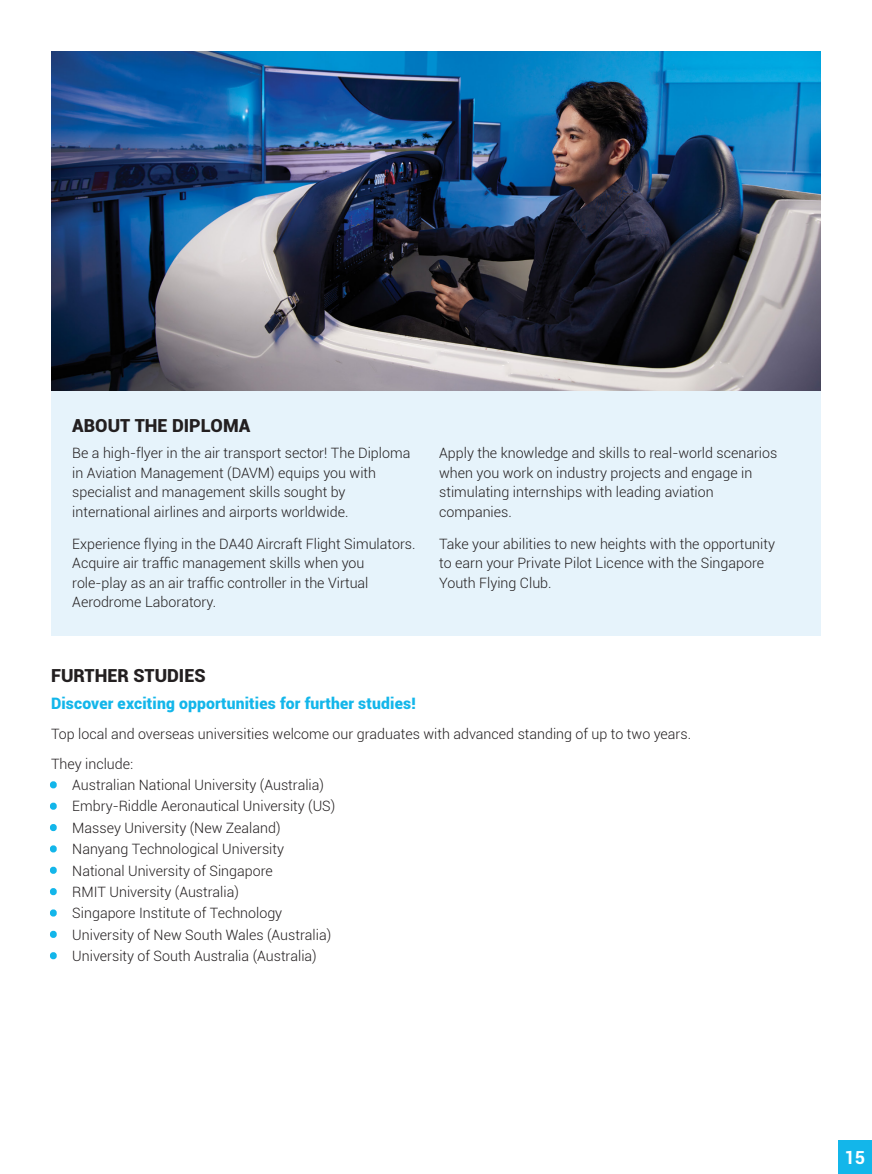
<style>
.page{position:relative;width:872px;height:1174px;background:#fff}
.page>*{position:absolute;margin:0;border:0;box-sizing:border-box;transform-origin:0 0}
.t1{font:900 18px "Roboto";color:#231f20}
.t2{font:700 18px "Roboto";color:#fff}
.t3{font:900 15.75px "Roboto";letter-spacing:.01em;color:#13b6ea}
.t4{font:300 14.25px/19.5px "Roboto";color:#231f20}
.s1{color:#13b6ea}
</style>
<div class="page">
<div style="left:838px;top:1140px;width:34px;height:34px;background:#13b6ea"></div>
<img style="left:51px;top:51px;width:770px;height:340px">
<div style="left:51px;top:391px;width:770px;height:245px;background:#e6f3fb"></div>
<p class="t1" style="left:72px;top:412px;width:180px">ABOUT THE DIPLOMA</p>
<p class="t4" style="left:72px;top:443px;width:339px">Be a high-flyer in the air transport sector! The Diploma in Aviation Management (DAVM) equips you with specialist and management skills sought by international airlines and airports worldwide.</p>
<p class="t4" style="left:72px;top:533px;width:345px">Experience flying in the DA40 Aircraft Flight Simulators.<br>Acquire air traffic management skills when you role-play as an air traffic controller in the Virtual Aerodrome Laboratory.</p>
<p class="t4" style="left:439px;top:443px;width:340px">Apply the knowledge and skills to real-world scenarios when you work on industry projects and engage in stimulating internships with leading aviation companies.</p>
<p class="t4" style="left:439px;top:533px;width:337px">Take your abilities to new heights with the opportunity to earn your Private Pilot Licence with the Singapore<br>Youth Flying Club.</p>
<p class="t1" style="left:51px;top:662px;width:156px">FURTHER STUDIES</p>
<p class="t3" style="left:51px;top:692px;width:366px">Discover exciting opportunities for further studies!</p>
<p class="t4" style="left:51px;top:718px;width:641px;line-height:29.8px">Top local and overseas universities welcome our graduates with advanced standing of up to two years.<br>They include:</p>
<p class="t4" style="left:51px;top:774px;width:274px"><span class="s1">•</span> Australian National University (Australia)</p>
<p class="t4" style="left:51px;top:796px;width:286px"><span class="s1">•</span> Embry-Riddle Aeronautical University (US)</p>
<p class="t4" style="left:51px;top:817px;width:231px"><span class="s1">•</span> Massey University (New Zealand)</p>
<p class="t4" style="left:51px;top:839px;width:234px"><span class="s1">•</span> Nanyang Technological University</p>
<p class="t4" style="left:51px;top:860px;width:223px"><span class="s1">•</span> National University of Singapore</p>
<p class="t4" style="left:51px;top:881px;width:189px"><span class="s1">•</span> RMIT University (Australia)</p>
<p class="t4" style="left:51px;top:903px;width:233px"><span class="s1">•</span> Singapore Institute of Technology</p>
<p class="t4" style="left:51px;top:924px;width:282px"><span class="s1">•</span> University of New South Wales (Australia)</p>
<p class="t4" style="left:51px;top:945px;width:267px"><span class="s1">•</span> University of South Australia (Australia)</p>
<p class="t2" style="left:844px;top:1144px;width:22px">15</p>
</div>
